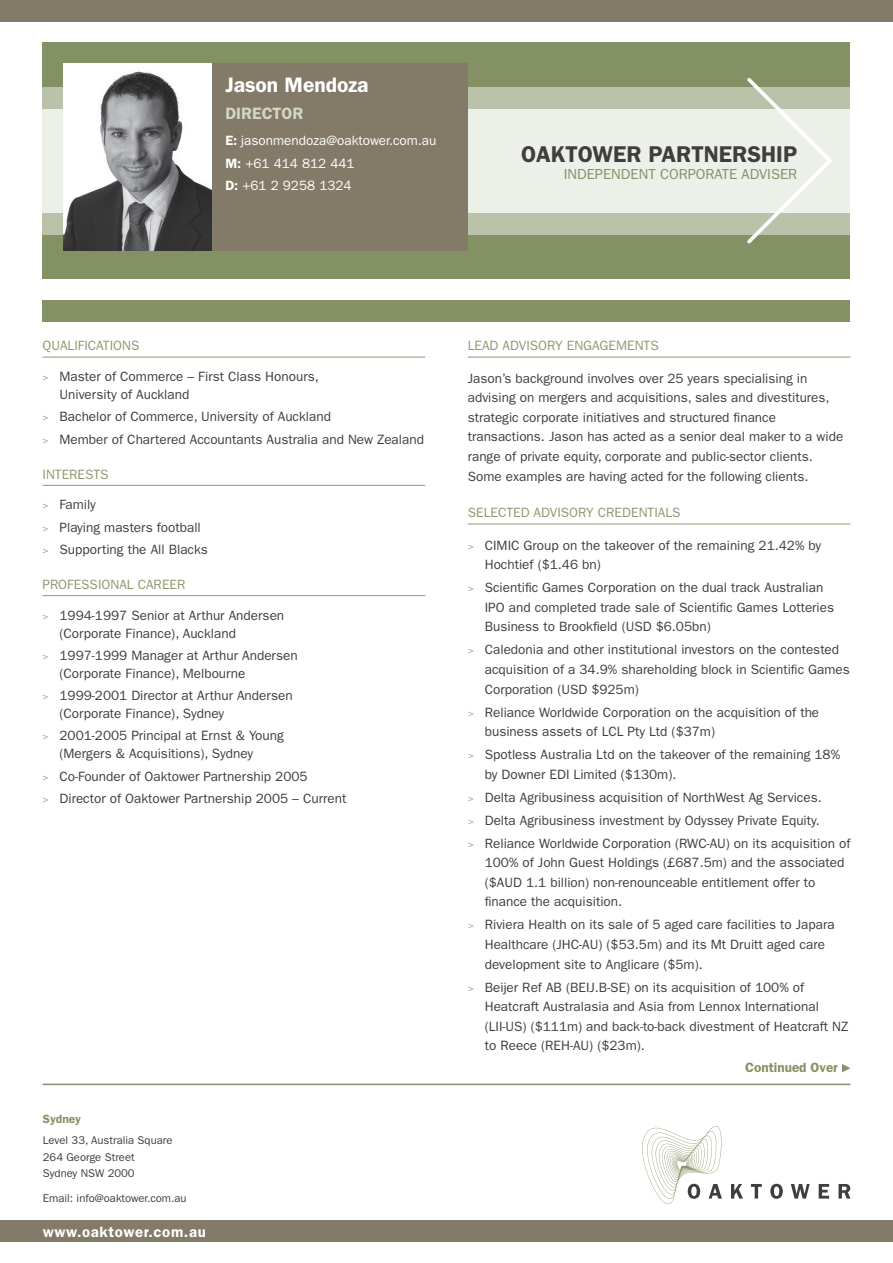
<style>
.page{position:relative;width:893px;height:1263px;background:#fff}
.page>*{position:absolute;margin:0;border:0;box-sizing:border-box;transform-origin:0 0}
.t1{font:600 22.95px "Franklin Gothic LT";color:#3e3e3f}
.t2{font:600 21px "Franklin Gothic LT";color:#fff}
.t3{font:600 16.5px "Franklin Gothic LT";color:#d4d5c5}
.t4{font:600 15px "Franklin Gothic LT";letter-spacing:.04em;color:#fff}
.t5{font:14.55px "Franklin Gothic LT";color:#849165}
.t6{font:13.5px/19.6px "Franklin Gothic LT";color:#3e3e3f}
.t7{font:13.5px "Franklin Gothic LT";color:#8d9971}
.t8{font:13.5px/22.2px "Franklin Gothic LT";color:#fff}
.t9{font:600 13.5px "Franklin Gothic LT";color:#849165}
.t10{font:600 12px "Franklin Gothic LT";color:#849165}
.t11{font:11.25px/16.5px "Franklin Gothic LT";color:#3e3e3f}
.s1{font-weight:600}
.s2{font-size:10.5px;color:#8d9971}
</style>
<div class="page">
<div style="left:43px;top:43px;width:807px;height:236px;background:#849165"></div>
<div style="left:43px;top:87px;width:807px;height:147px;background:#bac2a9"></div>
<div style="left:43px;top:109px;width:807px;height:103px;background:#edefe9"></div>
<svg style="left:744px;top:78px;width:91px;height:166px"></svg>
<div style="left:0;top:0;width:893px;height:21px;background:#837a68"></div>
<div style="left:0;top:1220px;width:893px;height:22px;background:#837a68"></div>
<div style="left:43px;top:300px;width:807px;height:21px;background:#849165"></div>
<hr style="left:43px;top:357px;width:382px;height:1px;background:#8d9971">
<hr style="left:43px;top:485px;width:382px;height:1px;background:#8d9971">
<hr style="left:43px;top:595px;width:382px;height:1px;background:#8d9971">
<hr style="left:468px;top:357px;width:382px;height:1px;background:#8d9971">
<hr style="left:468px;top:524px;width:382px;height:1px;background:#8d9971">
<img style="left:64px;top:64px;width:149px;height:187px">
<div style="left:213px;top:64px;width:255px;height:187px;background:#837a68"></div>
<svg style="left:642px;top:1126px;width:80px;height:78px"></svg>
<svg style="left:731px;top:1184px;width:12px;height:14px"></svg>
<svg style="left:751px;top:1184px;width:11px;height:14px"></svg>
<svg style="left:770px;top:1184px;width:13px;height:15px"></svg>
<svg style="left:791px;top:1184px;width:19px;height:14px"></svg>
<svg style="left:819px;top:1184px;width:10px;height:14px"></svg>
<svg style="left:838px;top:1184px;width:12px;height:14px"></svg>
<hr style="left:43px;top:1084px;width:807px;height:1px;background:#849165">
<svg style="left:842px;top:1064px;width:8px;height:8px"></svg>
<h2 class="t2" style="left:225px;top:73px;width:145px">Jason Mendoza</h2>
<p class="t3" style="left:225px;top:103px;width:79px">DIRECTOR</p>
<p class="t8" style="left:225px;top:130px;width:213px"><span class="s1">E:</span> jasonmendoza@oaktower.com.au<br><span class="s1">M:</span> +61 414 812 441<br><span class="s1">D:</span> +61 2 9258 1324</p>
<h1 class="t1" style="left:521px;top:141px;width:278px">OAKTOWER PARTNERSHIP</h1>
<p class="t5" style="left:564px;top:165px;width:235px">INDEPENDENT CORPORATE ADVISER</p>
<p class="t7" style="left:43px;top:338px;width:98px">QUALIFICATIONS</p>
<p class="t6" style="left:60px;top:368px;width:261px;line-height:18px;text-indent:-17px"><span class="s2">&gt;</span> Master of Commerce – First Class Honours,<br>University of Auckland</p>
<p class="t6" style="left:43px;top:406px;width:383px;line-height:22.2px"><span class="s2">&gt;</span> Bachelor of Commerce, University of Auckland<br><span class="s2">&gt;</span> Member of Chartered Accountants Australia and New Zealand</p>
<p class="t7" style="left:43px;top:466px;width:68px">INTERESTS</p>
<p class="t6" style="left:43px;top:494px;width:167px;line-height:22.2px"><span class="s2">&gt;</span> Family<br><span class="s2">&gt;</span> Playing masters football <span class="s2">&gt;</span> Supporting the All Blacks</p>
<p class="t7" style="left:43px;top:576px;width:144px">PROFESSIONAL CAREER</p>
<p class="t6" style="left:60px;top:606px;width:226px;line-height:18px;text-indent:-17px"><span class="s2">&gt;</span> 1994-1997 Senior at Arthur Andersen (Corporate Finance), Auckland</p>
<p class="t6" style="left:60px;top:646px;width:240px;line-height:18px;text-indent:-17px"><span class="s2">&gt;</span> 1997-1999 Manager at Arthur Andersen (Corporate Finance), Melbourne</p>
<p class="t6" style="left:60px;top:687px;width:235px;line-height:18px;text-indent:-17px"><span class="s2">&gt;</span> 1999-2001 Director at Arthur Andersen (Corporate Finance), Sydney</p>
<p class="t6" style="left:60px;top:727px;width:226px;line-height:18px;text-indent:-17px"><span class="s2">&gt;</span> 2001-2005 Principal at Ernst &amp; Young (Mergers &amp; Acquisitions), Sydney</p>
<p class="t6" style="left:43px;top:765px;width:305px;line-height:22.2px"><span class="s2">&gt;</span> Co-Founder of Oaktower Partnership 2005<br><span class="s2">&gt;</span> Director of Oaktower Partnership 2005 – Current</p>
<p class="t10" style="left:43px;top:1112px;width:39px">Sydney</p>
<p class="t11" style="left:43px;top:1132px;width:131px">Level 33, Australia Square<br>264 George Street<br>Sydney NSW 2000</p>
<p class="t11" style="left:43px;top:1190px;width:145px">Email: info@oaktower.com.au</p>
<p class="t4" style="left:43px;top:1222px;width:164px">www.oaktower.com.au</p>
<p class="t7" style="left:468px;top:338px;width:192px">LEAD ADVISORY ENGAGEMENTS</p>
<p class="t6" style="left:468px;top:368px;width:377px">Jason’s background involves over 25 years specialising in advising on mergers and acquisitions, sales and divestitures, strategic corporate initiatives and structured finance transactions. Jason has acted as a senior deal maker to a wide range of private equity, corporate and public-sector clients.<br>Some examples are having acted for the following clients.</p>
<p class="t7" style="left:468px;top:505px;width:214px">SELECTED ADVISORY CREDENTIALS</p>
<p class="t6" style="left:485px;top:535px;width:338px;text-indent:-17px"><span class="s2">&gt;</span> CIMIC Group on the takeover of the remaining 21.42% by<br>Hochtief ($1.46 bn)</p>
<p class="t6" style="left:485px;top:578px;width:351px;text-indent:-17px"><span class="s2">&gt;</span> Scientific Games Corporation on the dual track Australian<br>IPO and completed trade sale of Scientific Games Lotteries<br>Business to Brookfield (USD $6.05bn)</p>
<p class="t6" style="left:485px;top:640px;width:367px;text-indent:-17px"><span class="s2">&gt;</span> Caledonia and other institutional investors on the contested acquisition of a 34.9% shareholding block in Scientific Games<br>Corporation (USD $925m)</p>
<p class="t6" style="left:485px;top:702px;width:336px;text-indent:-17px"><span class="s2">&gt;</span> Reliance Worldwide Corporation on the acquisition of the business assets of LCL Pty Ltd ($37m)</p>
<p class="t6" style="left:485px;top:745px;width:357px;text-indent:-17px"><span class="s2">&gt;</span> Spotless Australia Ltd on the takeover of the remaining 18% by Downer EDI Limited ($130m).</p>
<p class="t6" style="left:468px;top:786px;width:384px;line-height:23px"><span class="s2">&gt;</span> Delta Agribusiness acquisition of NorthWest Ag Services.<br><span class="s2">&gt;</span> Delta Agribusiness investment by Odyssey Private Equity.<br><span class="s2">&gt;</span> Reliance Worldwide Corporation (RWC-AU) on its acquisition of</p>
<p class="t6" style="left:485px;top:853px;width:361px">100% of John Guest Holdings (£687.5m) and the associated ($AUD 1.1 billion) non-renounceable entitlement offer to finance the acquisition.</p>
<p class="t6" style="left:485px;top:915px;width:351px;text-indent:-17px"><span class="s2">&gt;</span> Riviera Health on its sale of 5 aged care facilities to Japara<br>Healthcare (JHC-AU) ($53.5m) and its Mt Druitt aged care development site to Anglicare ($5m).</p>
<p class="t6" style="left:485px;top:977px;width:365px;text-indent:-17px"><span class="s2">&gt;</span> Beijer Ref AB (BEIJ.B-SE) on its acquisition of 100% of Heatcraft Australasia and Asia from Lennox International (LII-US) ($111m) and back-to-back divestment of Heatcraft NZ to Reece (REH-AU) ($23m).</p>
<p class="t9" style="left:745px;top:1060px;width:94px">Continued Over</p>
</div>
